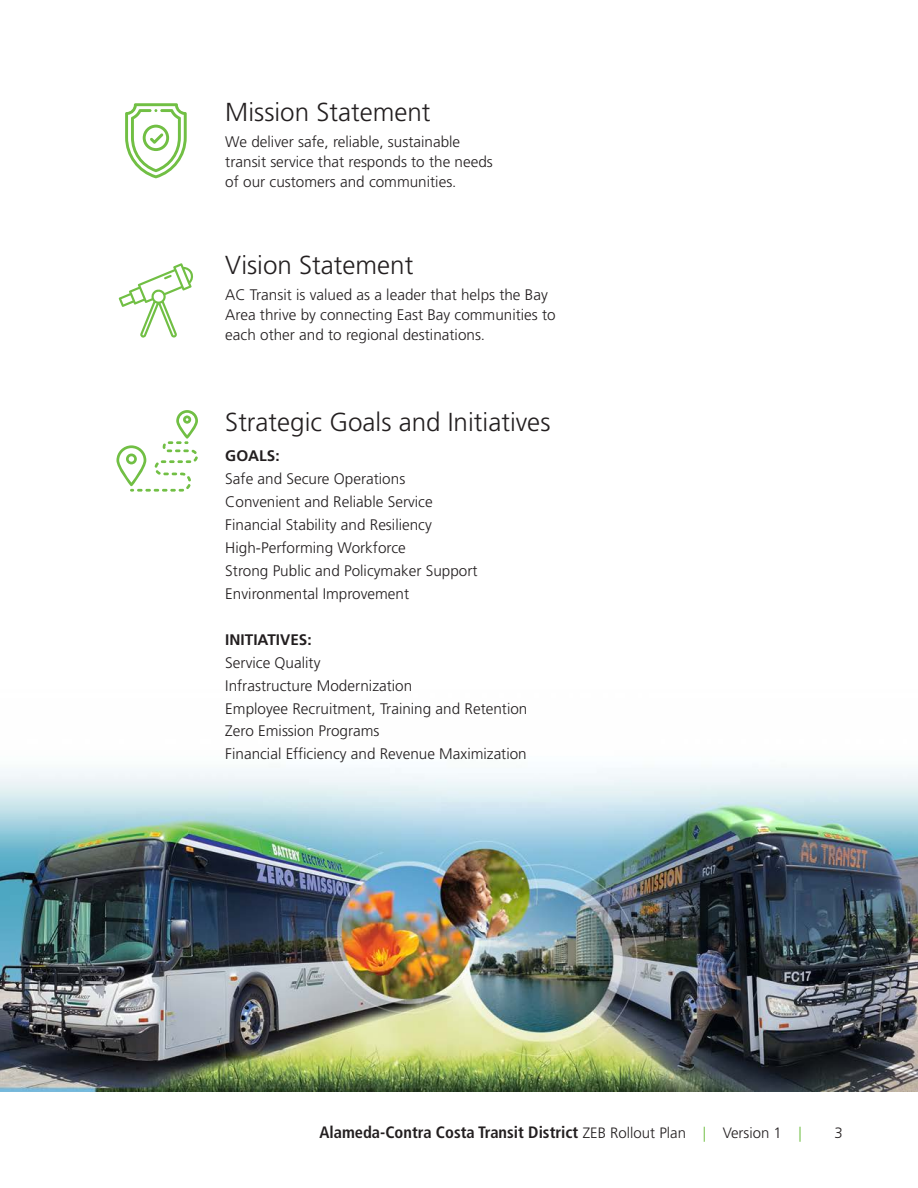
<style>
.page{position:relative;width:918px;height:1188px;background:#fff}
.page>*{position:absolute;margin:0;border:0;box-sizing:border-box;transform-origin:0 0}
.Subheads{font:300 25.95px "Frutiger LT Pro";color:#231f20}
.t1{font:700 condensed 16.5px "Frutiger LT Pro";color:#231f20}
.Copy{font:300 15.3px/20px "Frutiger LT Pro";color:#231f20}
.Table_Names{font:300 15.3px "Frutiger LT Pro";color:#231f20}
.Table_Names-2{font:700 15.3px "Frutiger LT Pro";color:#231f20}
.t2{font:300 15px "Frutiger LT Pro";color:#231f20}
.s1{font-weight:300;font-stretch:normal;font-size:15px}
.s2{font-weight:300;font-stretch:normal;font-size:15px;color:#71bf44}
</style>
<div class="page">
<img style="left:0;top:768px;width:918px;height:323px">
<svg style="left:116px;top:410px;width:82px;height:82px"></svg>
<svg style="left:119px;top:263px;width:74px;height:75px"></svg>
<svg style="left:125px;top:103px;width:62px;height:75px"></svg>
<p class="Subheads" style="left:225px;top:96px;width:207px">Mission Statement</p>
<p class="Copy" style="left:225px;top:132px;width:269px">We deliver safe, reliable, sustainable transit service that responds to the needs of our customers and communities.</p>
<p class="Subheads" style="left:225px;top:250px;width:190px">Vision Statement</p>
<p class="Copy" style="left:225px;top:285px;width:332px">AC Transit is valued as a leader that helps the Bay<br>Area thrive by connecting East Bay communities to each other and to regional destinations.</p>
<p class="Subheads" style="left:225px;top:407px;width:327px">Strategic Goals and Initiatives</p>
<p class="Table_Names-2" style="left:225px;top:447px;width:56px">GOALS:</p>
<p class="Table_Names" style="left:225px;top:470px;width:181px">Safe and Secure Operations</p>
<p class="Copy" style="left:225px;top:492px;width:209px">Convenient and Reliable Service</p>
<p class="Copy" style="left:225px;top:515px;width:208px">Financial Stability and Resiliency</p>
<p class="Copy" style="left:225px;top:538px;width:182px">High-Performing Workforce</p>
<p class="Copy" style="left:225px;top:561px;width:254px">Strong Public and Policymaker Support</p>
<p class="Copy" style="left:225px;top:584px;width:185px">Environmental Improvement</p>
<p class="Table_Names-2" style="left:225px;top:630px;width:88px">INITIATIVES:</p>
<p class="Table_Names" style="left:225px;top:653px;width:97px">Service Quality</p>
<p class="Copy" style="left:225px;top:675px;width:189px">Infrastructure Modernization</p>
<p class="Copy" style="left:225px;top:698px;width:304px">Employee Recruitment, Training and Retention</p>
<p class="Copy" style="left:225px;top:721px;width:156px">Zero Emission Programs</p>
<p class="Copy" style="left:225px;top:744px;width:303px">Financial Efficiency and Revenue Maximization</p>
<p class="t1" style="left:319px;top:1122px;width:484px">Alameda-Contra Costa Transit District <span class="s1">ZEB Rollout Plan</span> <span class="s2">|</span> <span class="s1">Version 1</span> <span class="s2">|</span></p>
<p class="t2" style="left:835px;top:1124px;width:10px">3</p>
</div>
